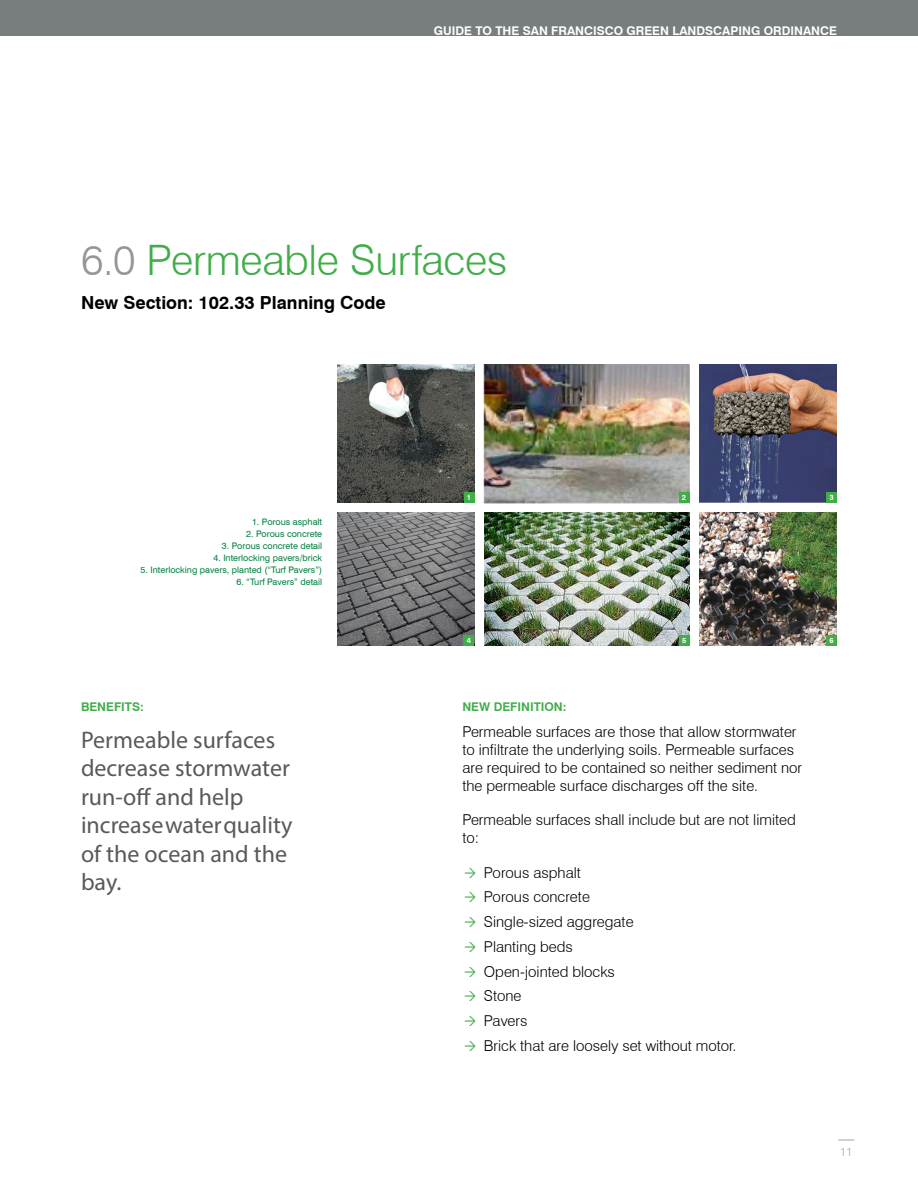
<style>
.page{position:relative;width:918px;height:1188px;background:#fff}
.page>*{position:absolute;margin:0;border:0;box-sizing:border-box;transform-origin:0 0}
.t1{font:300 42px "Swiss 721 BT";letter-spacing:-.01em;color:#41ad49}
.t2{font:24px/28.5px "Myriad Pro";color:#58595b}
.t3{font:700 18px "Swiss 721 BT";color:#000}
.t4{font:300 15px/24.8px "Swiss 721 BT";color:#000}
.t5{font:700 12px "Swiss 721 BT";color:#fff}
.t6{font:700 12px "Swiss 721 BT";color:#41ad49}
.t7{font:300 12px "Swiss 721 BT";color:#a7a9ac}
.t8{font:9px "Swiss 721 BT";color:#00803e}
.t9{font:700 7.5px "Swiss 721 BT";color:#fff}
.s1{color:#939598}
</style>
<div class="page">
<div style="left:0;top:0;width:918px;height:36px;background:#787d80"></div>
<svg style="left:838px;top:1139px;width:16px;height:2px"></svg>
<img style="left:700px;top:364px;width:137px;height:138px">
<img style="left:483px;top:364px;width:207px;height:139px">
<img style="left:484px;top:512px;width:205px;height:134px">
<img style="left:338px;top:364px;width:137px;height:138px">
<img style="left:338px;top:512px;width:136px;height:134px">
<img style="left:700px;top:512px;width:137px;height:134px">
<div style="left:464px;top:492px;width:10px;height:11px;background:#41ad49"></div>
<div style="left:679px;top:492px;width:10px;height:11px;background:#41ad49"></div>
<div style="left:826px;top:492px;width:11px;height:11px;background:#41ad49"></div>
<div style="left:464px;top:635px;width:10px;height:11px;background:#41ad49"></div>
<div style="left:679px;top:635px;width:11px;height:11px;background:#41ad49"></div>
<div style="left:826px;top:635px;width:11px;height:11px;background:#41ad49"></div>
<p class="t5" style="left:434px;top:24px;width:405px">GUIDE TO THE SAN FRANCISCO GREEN LANDSCAPING ORDINANCE</p>
<h1 class="t1" style="left:81px;top:234px;width:428px"><span class="s1">6.0</span> Permeable Surfaces</h1>
<p class="t3" style="left:81px;top:292px;width:306px">New Section: 102.33 Planning Code</p>
<p class="t8" style="left:252px;top:516px;width:72px">1. Porous asphalt</p>
<p class="t8" style="left:246px;top:528px;width:78px">2. Porous concrete</p>
<p class="t8" style="left:222px;top:540px;width:102px">3. Porous concrete detail</p>
<p class="t8" style="left:213px;top:552px;width:110px">4. Interlocking pavers/brick</p>
<p class="t8" style="left:141px;top:564px;width:183px">5. Interlocking pavers, planted (“Turf Pavers”)</p>
<p class="t8" style="left:236px;top:576px;width:87px">6. “Turf Pavers” detail</p>
<p class="t6" style="left:81px;top:700px;width:64px">BENEFITS:</p>
<h2 class="t2" style="left:81px;top:725px;width:213px">Permeable surfaces decrease stormwater run-off and help increase water quality of the ocean and the bay.</h2>
<p class="t9" style="left:467px;top:493px;width:6px">1</p>
<p class="t9" style="left:682px;top:493px;width:6px">2</p>
<p class="t9" style="left:829px;top:493px;width:6px">3</p>
<p class="t9" style="left:467px;top:636px;width:6px">4</p>
<p class="t9" style="left:682px;top:636px;width:6px">5</p>
<p class="t9" style="left:829px;top:636px;width:6px">6</p>
<p class="t6" style="left:462px;top:700px;width:106px">NEW DEFINITION:</p>
<p class="t4" style="left:462px;top:723px;width:341px;line-height:18px">Permeable surfaces are those that allow stormwater to infiltrate the underlying soils. Permeable surfaces are required to be contained so neither sediment nor the permeable surface discharges off the site.</p>
<p class="t4" style="left:462px;top:811px;width:335px;line-height:18px">Permeable surfaces shall include but are not limited to:</p>
<p class="t4" style="left:484px;top:860px;width:254px">Porous asphalt<br>Porous concrete<br>Single-sized aggregate<br>Planting beds<br>Open-jointed blocks<br>Stone<br>Pavers<br>Brick that are loosely set without motor.</p>
<p class="t7" style="left:840px;top:1145px;width:14px">11</p>
</div>
